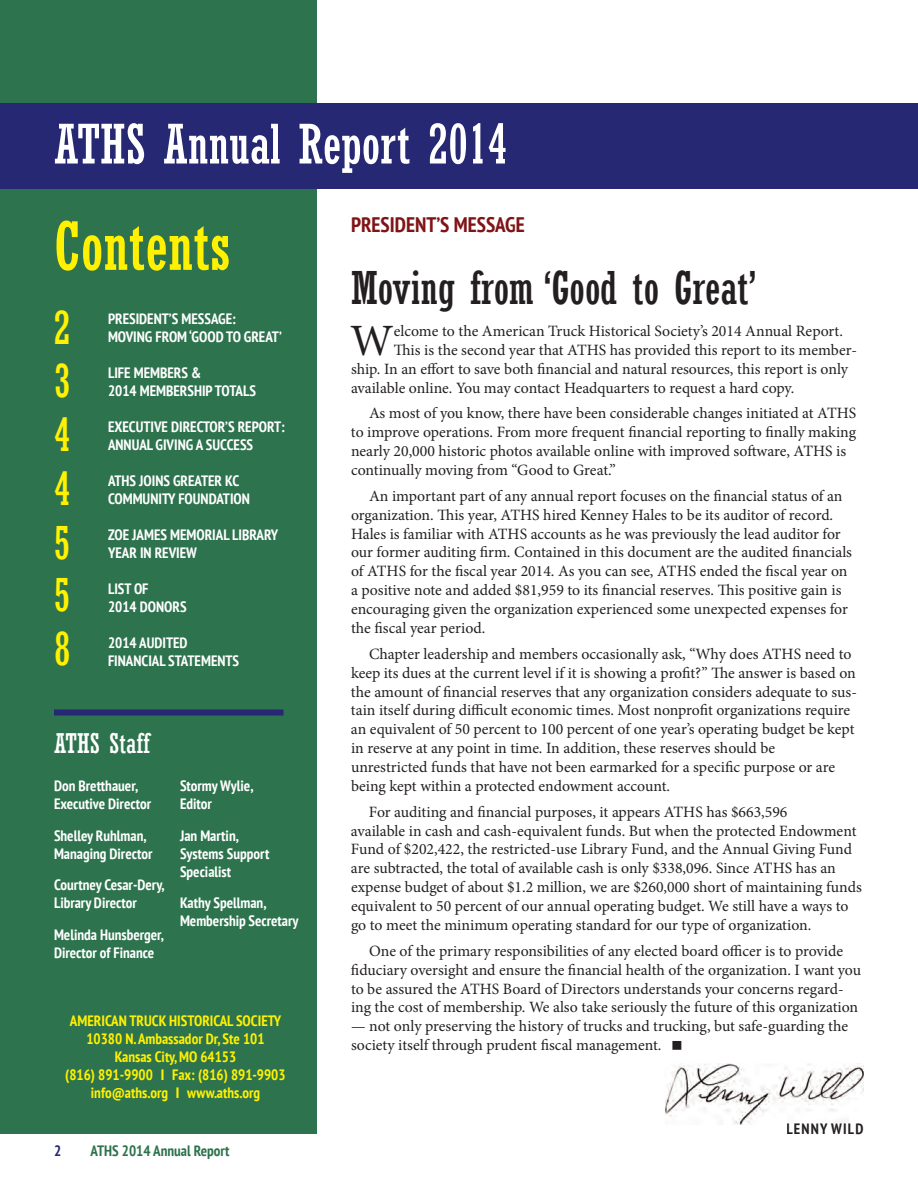
<style>
.page{position:relative;width:918px;height:1188px;background:#fff}
.page>*{position:absolute;margin:0;border:0;box-sizing:border-box;transform-origin:0 0}
.t1{font:condensed 66px "Rockwell";color:#fff101}
.t2{font:condensed 54px "Rockwell";color:#fff}
.t3{font:condensed 45px "Rockwell";color:#231f20}
.t4{font:condensed 45px/53.4px "Rockwell";color:#fff101}
.t5{font:44.85px "Minion Pro";color:#231f20}
.t6{font:condensed 27px "Rockwell";color:#fff}
.t7{font:700 condensed 21px "PT Sans";color:#7f1315}
.t8{font:15.75px/18.9px "Minion Pro";color:#231f20}
.t9{font:700 condensed 15px/18px "PT Sans";color:#fff}
.t10{font:700 condensed 15px/18px "PT Sans";color:#fff101;text-align:center}
.t11{font:700 condensed 15px "PT Sans";color:#2d734d}
.t12{font:700 condensed 15px "PT Sans";letter-spacing:.08em;color:#231f20}
.t13{font:700 condensed 15px "PT Sans";color:#272873}
.s1{font-stretch:normal}
</style>
<div class="page">
<img style="left:665px;top:1064px;width:199px;height:61px">
<div style="left:0;top:0;width:317px;height:1134px;background:#2d734d"></div>
<div style="left:0;top:104px;width:918px;height:85px;background:#272873"></div>
<div style="left:54px;top:710px;width:230px;height:6px;background:#272873"></div>
<img style="left:787px;top:1124px;width:76px;height:1px">
<h2 class="t2" style="left:54px;top:113px;width:455px">ATHS Annual Report 2014</h2>
<h1 class="t1" style="left:54px;top:208px;width:178px">Contents</h1>
<h3 class="t4" style="left:54px;top:301px;width:18px">2</h3>
<h3 class="t4" style="left:54px;top:354px;width:18px;line-height:54px">3<br>4</h3>
<h3 class="t4" style="left:54px;top:462px;width:18px">4</h3>
<h3 class="t4" style="left:54px;top:516px;width:18px;text-align:justify">5<br>5<br>8</h3>
<p class="t9" style="left:108px;top:310px;width:175px">PRESIDENT’S MESSAGE:<br>MOVING FROM ‘GOOD TO GREAT’</p>
<p class="t9" style="left:108px;top:364px;width:149px">LIFE MEMBERS &amp;<br>2014 MEMBERSHIP TOTALS</p>
<p class="t9" style="left:108px;top:418px;width:178px">EXECUTIVE DIRECTOR’S REPORT:<br>ANNUAL GIVING A SUCCESS</p>
<p class="t9" style="left:108px;top:472px;width:143px">ATHS JOINS GREATER KC<br>COMMUNITY FOUNDATION</p>
<p class="t9" style="left:108px;top:526px;width:172px">ZOE JAMES MEMORIAL LIBRARY<br>YEAR IN REVIEW</p>
<p class="t9" style="left:108px;top:580px;width:80px">LIST OF<br>2014 DONORS</p>
<p class="t9" style="left:108px;top:634px;width:133px">2014 AUDITED<br>FINANCIAL STATEMENTS</p>
<h3 class="t6" style="left:54px;top:728px;width:97px">ATHS Staff</h3>
<p class="t9" style="left:54px;top:778px;width:99px">Don Bretthauer,<br>Executive Director</p>
<p class="t9" style="left:54px;top:827px;width:100px">Shelley Ruhlman,<br>Managing Director</p>
<p class="t9" style="left:54px;top:877px;width:112px">Courtney Cesar-Dery,<br>Library Director</p>
<p class="t9" style="left:54px;top:926px;width:111px">Melinda Hunsberger,<br>Director of Finance</p>
<p class="t9" style="left:180px;top:777px;width:75px">Stormy Wylie,<br>Editor</p>
<p class="t9" style="left:180px;top:827px;width:91px">Jan Martin,<br>Systems Support<br>Specialist</p>
<p class="t9" style="left:180px;top:894px;width:120px">Kathy Spellman,<br>Membership Secretary</p>
<p class="t10" style="left:65px;top:1013px;width:222px">AMERICAN TRUCK HISTORICAL SOCIETY<br>10380 N. Ambassador Dr, Ste 101<br>Kansas City, MO 64153<br>(816) 891-9900 <span class="s1">I</span> Fax: (816) 891-9903 info@aths.org <span class="s1">I</span> www.aths.org</p>
<p class="t13" style="left:54px;top:1143px;width:9px">2</p>
<p class="t11" style="left:91px;top:1143px;width:140px">ATHS 2014 Annual Report</p>
<h3 class="t7" style="left:351px;top:213px;width:175px">PRESIDENT’S MESSAGE</h3>
<h3 class="t3" style="left:351px;top:261px;width:407px">Moving from ‘Good to Great’</h3>
<h3 class="t5" style="left:350px;top:323px;width:45px">W</h3>
<p class="t8" style="left:394px;top:323px;width:451px">elcome to the American Truck Historical Society’s 2014 Annual Report.</p>
<p class="t8" style="left:394px;top:342px;width:465px">This is the second year that ATHS has provided this report to its member-</p>
<p class="t8" style="left:351px;top:361px;width:499px">ship. In an effort to save both financial and natural resources, this report is only</p>
<p class="t8" style="left:351px;top:380px;width:445px">available online. You may contact Headquarters to request a hard copy.</p>
<p class="t8" style="left:351px;top:405px;width:507px;text-indent:18px">As most of you know, there have been considerable changes initiated at ATHS to improve operations. From more frequent financial reporting to finally making nearly 20,000 historic photos available online with improved software, ATHS is continually moving from “Good to Great.”</p>
<p class="t8" style="left:351px;top:488px;width:503px;text-indent:18px">An important part of any annual report focuses on the financial status of an organization. This year, ATHS hired Kenney Hales to be its auditor of record.<br>Hales is familiar with ATHS accounts as he was previously the lead auditor for our former auditing firm. Contained in this document are the audited financials of ATHS for the fiscal year 2014. As you can see, ATHS ended the fiscal year on a positive note and added $81,959 to its financial reserves. This positive gain is encouraging given the organization experienced some unexpected expenses for the fiscal year period.</p>
<p class="t8" style="left:351px;top:645px;width:508px;text-indent:18px">Chapter leadership and members occasionally ask, “Why does ATHS need to keep its dues at the current level if it is showing a profit?” The answer is based on the amount of financial reserves that any organization considers adequate to sus&shy;tain itself during difficult economic times. Most nonprofit organizations require an equivalent of 50 percent to 100 percent of one year’s operating budget be kept in reserve at any point in time. In addition, these reserves should be<br>unrestricted funds that have not been earmarked for a specific purpose or are being kept within a protected endowment account.</p>
<p class="t8" style="left:351px;top:803px;width:513px;text-indent:18px">For auditing and financial purposes, it appears ATHS has $663,596<br>available in cash and cash-equivalent funds. But when the protected Endowment Fund of $202,422, the restricted-use Library Fund, and the Annual Giving Fund are subtracted, the total of available cash is only $338,096. Since ATHS has an expense budget of about $1.2 million, we are $260,000 short of maintaining funds equivalent to 50 percent of our annual operating budget. We still have a ways to go to meet the minimum operating standard for our type of organization.</p>
<p class="t8" style="left:351px;top:942px;width:512px;text-indent:18px">One of the primary responsibilities of any elected board officer is to provide fiduciary oversight and ensure the financial health of the organization. I want you to be assured the ATHS Board of Directors understands your concerns regard&shy;ing the cost of membership. We also take seriously the future of this organization</p>
<p class="t8" style="left:351px;top:1018px;width:499px">— not only preserving the history of trucks and trucking, but safe-guarding the society itself through prudent fiscal management.</p>
<p class="t12" style="left:786px;top:1121px;width:79px">LENNY WILD</p>
</div>
